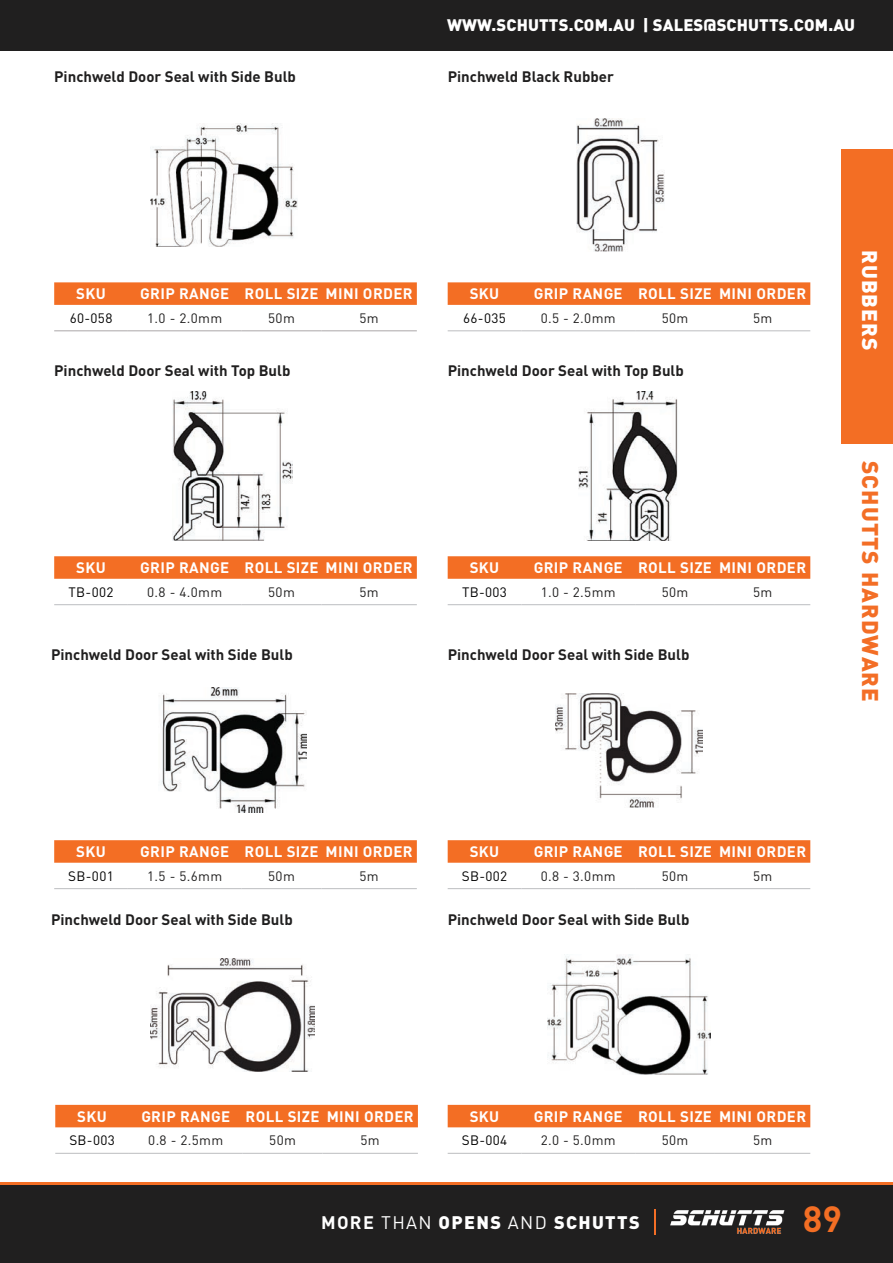
<style>
.page{position:relative;width:893px;height:1263px;background:#fff}
.page>*{position:absolute;margin:0;border:0;box-sizing:border-box;transform-origin:0 0}
.t1{font:700 36px "DIN Pro";color:#f36e24}
.t2{font:900 22.5px "DIN Pro";letter-spacing:.05em;color:#f36e26}
.t3{font:900 21px "DIN Pro";letter-spacing:.05em;color:#fff}
.t4{font:900 18px "DIN Pro";letter-spacing:.075em;color:#fff}
.t5{font:900 16.5px "DIN Pro";letter-spacing:.01em;color:#fff}
.Table_Header{font:700 15px "DIN Pro";letter-spacing:.025em;color:#fff}
.Fastener_Title{font:700 15px "DIN Pro";color:#201f1f}
.Schutties_Table_Content{font:13.5px "DIN Pro";letter-spacing:.025em;color:#201f1f}
.Schutties_Table_Content-2{font:13.5px "DIN Pro";letter-spacing:.025em;color:#000001}
.Schutties_Table_Content-3{font:13.5px "DIN Pro";color:#000002}
.s1{font-weight:700}
.s2{font-weight:400}
</style>
<div class="page">
<div style="left:0;top:1185px;width:893px;height:78px;background:#201f1f"></div>
<div style="left:0;top:0;width:893px;height:51px;background:#201f1f"></div>
<hr style="left:0;top:1183px;width:893px;height:2px;background:#f36e24">
<div style="left:842px;top:150px;width:51px;height:294px;background:#f36e24"></div>
<svg style="left:655px;top:1209px;width:1px;height:26px"></svg>
<img style="left:670px;top:1210px;width:115px;height:24px">
<svg style="left:54px;top:282px;width:363px;height:23px;background:#f37128"></svg>
<hr style="left:54px;top:331px;width:74px;height:1px;background:#aaa7a8">
<hr style="left:128px;top:331px;width:114px;height:1px;background:#aaa7a8">
<hr style="left:242px;top:331px;width:79px;height:1px;background:#aaa7a8">
<hr style="left:321px;top:331px;width:96px;height:1px;background:#aaa7a8">
<svg style="left:54px;top:840px;width:363px;height:23px;background:#f37128"></svg>
<hr style="left:54px;top:888px;width:74px;height:1px;background:#bcbdc0">
<hr style="left:128px;top:888px;width:114px;height:1px;background:#bcbdc0">
<hr style="left:242px;top:888px;width:79px;height:1px;background:#bcbdc0">
<hr style="left:321px;top:888px;width:96px;height:1px;background:#bcbdc0">
<svg style="left:54px;top:556px;width:363px;height:23px;background:#f37128"></svg>
<hr style="left:54px;top:604px;width:74px;height:1px;background:#bcbdc0">
<hr style="left:128px;top:604px;width:114px;height:1px;background:#bcbdc0">
<hr style="left:242px;top:604px;width:79px;height:1px;background:#bcbdc0">
<hr style="left:321px;top:604px;width:96px;height:1px;background:#bcbdc0">
<div style="left:55px;top:1105px;width:363px;height:22px;background:#f36e24"></div>
<hr style="left:55px;top:1153px;width:74px;height:1px;background:#bcbdc0">
<hr style="left:129px;top:1153px;width:114px;height:1px;background:#bcbdc0">
<hr style="left:243px;top:1153px;width:80px;height:1px;background:#bcbdc0">
<hr style="left:323px;top:1153px;width:95px;height:1px;background:#bcbdc0">
<svg style="left:448px;top:282px;width:362px;height:23px;background:#f37128"></svg>
<hr style="left:448px;top:331px;width:73px;height:1px;background:#bcbdc0">
<hr style="left:521px;top:331px;width:114px;height:1px;background:#bcbdc0">
<hr style="left:635px;top:331px;width:80px;height:1px;background:#bcbdc0">
<hr style="left:715px;top:331px;width:95px;height:1px;background:#bcbdc0">
<svg style="left:448px;top:840px;width:362px;height:23px;background:#f37128"></svg>
<hr style="left:448px;top:888px;width:73px;height:1px;background:#bcbdc0">
<hr style="left:521px;top:888px;width:114px;height:1px;background:#bcbdc0">
<hr style="left:635px;top:888px;width:80px;height:1px;background:#bcbdc0">
<hr style="left:715px;top:888px;width:95px;height:1px;background:#bcbdc0">
<svg style="left:448px;top:556px;width:362px;height:23px;background:#f37128"></svg>
<hr style="left:448px;top:604px;width:73px;height:1px;background:#bcbdc0">
<hr style="left:521px;top:604px;width:114px;height:1px;background:#bcbdc0">
<hr style="left:635px;top:604px;width:80px;height:1px;background:#bcbdc0">
<hr style="left:715px;top:604px;width:95px;height:1px;background:#bcbdc0">
<div style="left:448px;top:1105px;width:362px;height:22px;background:#f36e24"></div>
<hr style="left:448px;top:1153px;width:73px;height:1px;background:#bcbdc0">
<hr style="left:521px;top:1153px;width:114px;height:1px;background:#bcbdc0">
<hr style="left:635px;top:1153px;width:80px;height:1px;background:#bcbdc0">
<hr style="left:715px;top:1153px;width:95px;height:1px;background:#bcbdc0">
<img style="left:150px;top:123px;width:148px;height:124px">
<img style="left:161px;top:688px;width:145px;height:125px">
<img style="left:172px;top:392px;width:120px;height:149px">
<img style="left:150px;top:958px;width:164px;height:113px">
<img style="left:577px;top:118px;width:88px;height:134px">
<img style="left:555px;top:693px;width:148px;height:114px">
<img style="left:579px;top:392px;width:99px;height:149px">
<img style="left:547px;top:955px;width:164px;height:120px">
<p class="Fastener_Title" style="left:54px;top:66px;width:243px">Pinchweld Door Seal with Side Bulb</p>
<p class="t5" style="left:447px;top:14px;width:410px">WWW.SCHUTTS.COM.AU | SALES@SCHUTTS.COM.AU</p>
<p class="Fastener_Title" style="left:448px;top:66px;width:168px">Pinchweld Black Rubber</p>
<p class="Table_Header" style="left:76px;top:284px;width:31px">SKU</p>
<p class="Table_Header" style="left:140px;top:284px;width:90px">GRIP RANGE</p>
<p class="Table_Header" style="left:245px;top:284px;width:75px">ROLL SIZE</p>
<p class="Table_Header" style="left:326px;top:284px;width:89px">MINI ORDER</p>
<p class="Schutties_Table_Content-2" style="left:70px;top:309px;width:44px">60-058</p>
<p class="Schutties_Table_Content" style="left:147px;top:309px;width:77px">1.0 - 2.0mm</p>
<p class="Schutties_Table_Content" style="left:268px;top:309px;width:28px">50m</p>
<p class="Schutties_Table_Content" style="left:360px;top:309px;width:21px">5m</p>
<p class="Table_Header" style="left:470px;top:284px;width:31px">SKU</p>
<p class="Table_Header" style="left:534px;top:284px;width:90px">GRIP RANGE</p>
<p class="Table_Header" style="left:638px;top:284px;width:75px">ROLL SIZE</p>
<p class="Table_Header" style="left:719px;top:284px;width:89px">MINI ORDER</p>
<p class="Schutties_Table_Content-2" style="left:463px;top:309px;width:44px">66-035</p>
<p class="Schutties_Table_Content" style="left:541px;top:309px;width:77px">0.5 - 2.0mm</p>
<p class="Schutties_Table_Content" style="left:662px;top:309px;width:28px">50m</p>
<p class="Schutties_Table_Content" style="left:753px;top:309px;width:21px">5m</p>
<p class="t3" style="left:884px;top:250px;width:102px;rotate:90deg">RUBBERS</p>
<p class="Fastener_Title" style="left:54px;top:360px;width:238px">Pinchweld Door Seal with Top Bulb</p>
<p class="Fastener_Title" style="left:448px;top:360px;width:238px">Pinchweld Door Seal with Top Bulb</p>
<p class="Table_Header" style="left:76px;top:558px;width:31px">SKU</p>
<p class="Table_Header" style="left:140px;top:558px;width:90px">GRIP RANGE</p>
<p class="Table_Header" style="left:245px;top:558px;width:75px">ROLL SIZE</p>
<p class="Table_Header" style="left:326px;top:558px;width:89px">MINI ORDER</p>
<p class="Schutties_Table_Content-2" style="left:69px;top:583px;width:46px">TB-002</p>
<p class="Schutties_Table_Content" style="left:147px;top:583px;width:77px">0.8 - 4.0mm</p>
<p class="Schutties_Table_Content" style="left:268px;top:583px;width:28px">50m</p>
<p class="Schutties_Table_Content" style="left:360px;top:583px;width:21px">5m</p>
<p class="Fastener_Title" style="left:51px;top:644px;width:243px">Pinchweld Door Seal with Side Bulb</p>
<p class="Table_Header" style="left:470px;top:558px;width:31px">SKU</p>
<p class="Table_Header" style="left:534px;top:558px;width:90px">GRIP RANGE</p>
<p class="Table_Header" style="left:638px;top:558px;width:75px">ROLL SIZE</p>
<p class="Table_Header" style="left:719px;top:558px;width:89px">MINI ORDER</p>
<p class="Schutties_Table_Content-3" style="left:462px;top:583px;width:46px">TB-003</p>
<p class="Schutties_Table_Content" style="left:541px;top:583px;width:77px">1.0 - 2.5mm</p>
<p class="Schutties_Table_Content" style="left:662px;top:583px;width:28px">50m</p>
<p class="Schutties_Table_Content" style="left:753px;top:583px;width:21px">5m</p>
<p class="Fastener_Title" style="left:448px;top:644px;width:243px">Pinchweld Door Seal with Side Bulb</p>
<p class="t2" style="left:886px;top:461px;width:242px;rotate:90deg">SCHUTTS HARDWARE</p>
<p class="Table_Header" style="left:76px;top:841px;width:31px">SKU</p>
<p class="Table_Header" style="left:140px;top:841px;width:90px">GRIP RANGE</p>
<p class="Table_Header" style="left:245px;top:841px;width:75px">ROLL SIZE</p>
<p class="Table_Header" style="left:326px;top:841px;width:89px">MINI ORDER</p>
<p class="Schutties_Table_Content-2" style="left:68px;top:867px;width:47px">SB-001</p>
<p class="Schutties_Table_Content" style="left:147px;top:867px;width:77px">1.5 - 5.6mm</p>
<p class="Schutties_Table_Content" style="left:268px;top:867px;width:28px">50m</p>
<p class="Schutties_Table_Content" style="left:360px;top:867px;width:21px">5m</p>
<p class="Fastener_Title" style="left:51px;top:909px;width:243px">Pinchweld Door Seal with Side Bulb</p>
<p class="Table_Header" style="left:470px;top:841px;width:31px">SKU</p>
<p class="Table_Header" style="left:534px;top:841px;width:90px">GRIP RANGE</p>
<p class="Table_Header" style="left:638px;top:841px;width:75px">ROLL SIZE</p>
<p class="Table_Header" style="left:719px;top:841px;width:89px">MINI ORDER</p>
<p class="Schutties_Table_Content-2" style="left:462px;top:867px;width:47px">SB-002</p>
<p class="Schutties_Table_Content" style="left:541px;top:867px;width:77px">0.8 - 3.0mm</p>
<p class="Schutties_Table_Content" style="left:662px;top:867px;width:28px">50m</p>
<p class="Schutties_Table_Content" style="left:753px;top:867px;width:21px">5m</p>
<p class="Fastener_Title" style="left:448px;top:909px;width:243px">Pinchweld Door Seal with Side Bulb</p>
<p class="Table_Header" style="left:77px;top:1106px;width:31px">SKU</p>
<p class="Table_Header" style="left:141px;top:1106px;width:90px">GRIP RANGE</p>
<p class="Table_Header" style="left:246px;top:1106px;width:75px">ROLL SIZE</p>
<p class="Table_Header" style="left:327px;top:1106px;width:89px">MINI ORDER</p>
<p class="Schutties_Table_Content-2" style="left:69px;top:1131px;width:47px">SB-003</p>
<p class="Schutties_Table_Content" style="left:148px;top:1131px;width:77px">0.8 - 2.5mm</p>
<p class="Schutties_Table_Content" style="left:269px;top:1131px;width:28px">50m</p>
<p class="Schutties_Table_Content" style="left:361px;top:1131px;width:21px">5m</p>
<p class="Table_Header" style="left:470px;top:1106px;width:31px">SKU</p>
<p class="Table_Header" style="left:534px;top:1106px;width:90px">GRIP RANGE</p>
<p class="Table_Header" style="left:638px;top:1106px;width:75px">ROLL SIZE</p>
<p class="Table_Header" style="left:719px;top:1106px;width:89px">MINI ORDER</p>
<p class="Schutties_Table_Content-2" style="left:462px;top:1131px;width:47px">SB-004</p>
<p class="Schutties_Table_Content" style="left:541px;top:1131px;width:77px">2.0 - 5.0mm</p>
<p class="Schutties_Table_Content" style="left:662px;top:1131px;width:28px">50m</p>
<p class="Schutties_Table_Content" style="left:753px;top:1131px;width:21px">5m</p>
<p class="t4" style="left:321px;top:1210px;width:320px"><span class="s1">MORE</span> <span class="s2">THAN</span> OPENS <span class="s2">AND</span> SCHUTTS</p>
<p class="t1" style="left:803px;top:1195px;width:41px">89</p>
</div>
